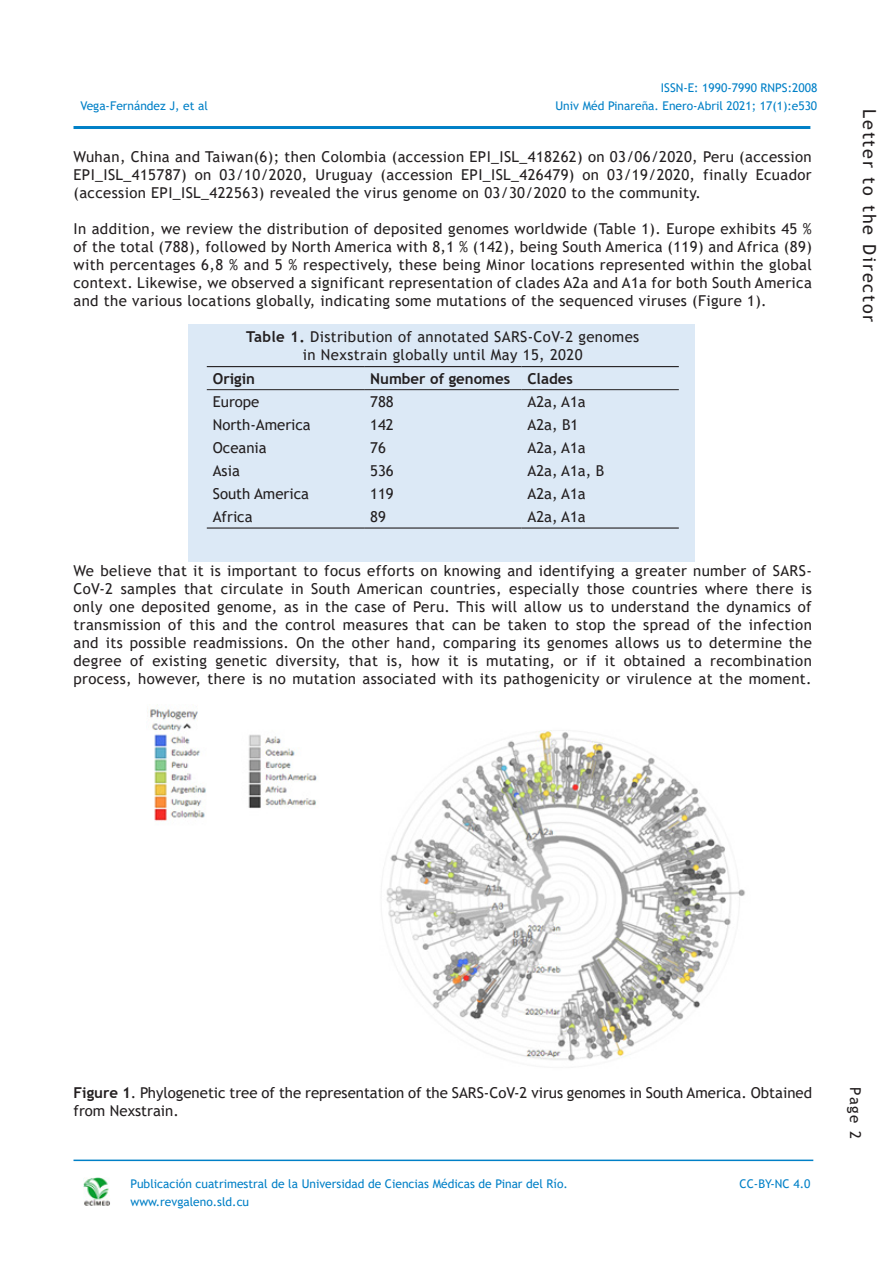
<style>
.page{position:relative;width:893px;height:1263px;background:#fff}
.page>*{position:absolute;margin:0;border:0;box-sizing:border-box;transform-origin:0 0}
.t1{font:18px "Trebuchet MS";letter-spacing:.1em;color:#231f20}
.t2{font:15px/18px "Trebuchet MS";letter-spacing:.025em;color:#231f20;text-align:justify}
.t3{font:15px/18px "Trebuchet MS";color:#231f20}
.t4{font:700 15px "Trebuchet MS";color:#231f20}
.t5{font:12px "Trebuchet MS";color:#0080c7}
.s1{font-weight:700}
</style>
<div class="page">
<div style="left:189px;top:324px;width:506px;height:238px;background:#dce9f6"></div>
<hr style="left:207px;top:366px;width:157px;height:1px;background:#231f20">
<hr style="left:364px;top:366px;width:157px;height:1px;background:#231f20">
<hr style="left:521px;top:366px;width:158px;height:1px;background:#231f20">
<hr style="left:207px;top:527px;width:157px;height:2px;background:#231f20">
<hr style="left:364px;top:527px;width:157px;height:2px;background:#231f20">
<hr style="left:521px;top:527px;width:158px;height:2px;background:#231f20">
<hr style="left:207px;top:389px;width:157px;height:1px;background:#231f20">
<hr style="left:364px;top:389px;width:157px;height:1px;background:#231f20">
<hr style="left:521px;top:389px;width:158px;height:1px;background:#231f20">
<img style="left:147px;top:704px;width:598px;height:357px">
<hr style="left:74px;top:126px;width:736px;height:3px;background:#0080c7">
<img style="left:84px;top:1177px;width:26px;height:29px">
<hr style="left:74px;top:1159px;width:739px;height:2px;background:#0080c7">
<p class="t5" style="left:81px;top:98px;width:129px">Vega-Fernández J, et al</p>
<p class="t5" style="left:661px;top:80px;width:158px">ISSN-E: 1990-7990 RNPS:2008</p>
<p class="t5" style="left:555px;top:98px;width:263px">Univ Méd Pinareña. Enero-Abril 2021; 17(1):e530</p>
<p class="t2" style="left:74px;top:148px;width:740px">Wuhan, China and Taiwan(6); then Colombia (accession EPI_ISL_418262) on 03/06/2020, Peru (accession EPI_ISL_415787) on 03/10/2020, Uruguay (accession EPI_ISL_426479) on 03/19/2020, finally Ecuador (accession EPI_ISL_422563) revealed the virus genome on 03/30/2020 to the community.</p>
<p class="t2" style="left:74px;top:220px;width:740px">In addition, we review the distribution of deposited genomes worldwide (Table 1). Europe exhibits 45 % of the total (788), followed by North America with 8,1 % (142), being South America (119) and Africa (89) with percentages 6,8 % and 5 % respectively, these being Minor locations represented within the global context. Likewise, we observed a significant representation of clades A2a and A1a for both South America and the various locations globally, indicating some mutations of the sequenced viruses (Figure 1).</p>
<p class="t2" style="left:246px;top:328px;width:395px"><span class="s1">Table 1.</span> Distribution of annotated SARS-CoV-2 genomes</p>
<p class="t2" style="left:303px;top:346px;width:281px">in Nexstrain globally until May 15, 2020</p>
<p class="t4" style="left:213px;top:369px;width:44px">Origin</p>
<p class="t4" style="left:370px;top:369px;width:142px">Number of genomes</p>
<p class="t4" style="left:527px;top:369px;width:47px">Clades</p>
<p class="t2" style="left:213px;top:392px;width:48px">Europe</p>
<p class="t2" style="left:370px;top:392px;width:25px">788</p>
<p class="t2" style="left:527px;top:392px;width:60px">A2a, A1a</p>
<p class="t3" style="left:213px;top:415px;width:99px">North-America</p>
<p class="t2" style="left:370px;top:415px;width:25px">142</p>
<p class="t2" style="left:527px;top:415px;width:52px">A2a, B1</p>
<p class="t3" style="left:213px;top:438px;width:55px">Oceania</p>
<p class="t2" style="left:370px;top:438px;width:17px">76</p>
<p class="t2" style="left:527px;top:438px;width:60px">A2a, A1a</p>
<p class="t2" style="left:213px;top:461px;width:29px">Asia</p>
<p class="t2" style="left:370px;top:461px;width:25px">536</p>
<p class="t2" style="left:527px;top:461px;width:78px">A2a, A1a, B</p>
<p class="t3" style="left:213px;top:484px;width:98px">South America</p>
<p class="t2" style="left:370px;top:484px;width:25px">119</p>
<p class="t2" style="left:527px;top:484px;width:60px">A2a, A1a</p>
<p class="t2" style="left:213px;top:508px;width:41px">Africa</p>
<p class="t2" style="left:370px;top:508px;width:17px">89</p>
<p class="t2" style="left:527px;top:508px;width:60px">A2a, A1a</p>
<p class="t2" style="left:74px;top:562px;width:740px">We believe that it is important to focus efforts on knowing and identifying a greater number of SARS-CoV-2 samples that circulate in South American countries, especially those countries where there is only one deposited genome, as in the case of Peru. This will allow us to understand the dynamics of transmission of this and the control measures that can be taken to stop the spread of the infection and its possible readmissions. On the other hand, comparing its genomes allows us to determine the degree of existing genetic diversity, that is, how it is mutating, or if it obtained a recombination process, however, there is no mutation associated with its pathogenicity or virulence at the moment.</p>
<p class="t1" style="left:881px;top:109px;width:215px;rotate:90deg">Letter to the Director</p>
<p class="t3" style="left:74px;top:1084px;width:740px"><span class="s1">Figure 1</span>. Phylogenetic tree of the representation of the SARS-CoV-2 virus genomes in South America. Obtained from Nexstrain.</p>
<p class="t5" style="left:130px;top:1176px;width:439px">Publicación cuatrimestral de la Universidad de Ciencias Médicas de Pinar del Río.</p>
<p class="t5" style="left:130px;top:1194px;width:120px">www.revgaleno.sld.cu</p>
<p class="t5" style="left:740px;top:1176px;width:72px">CC-BY-NC 4.0</p>
<p class="t2" style="left:865px;top:1087px;width:53px;rotate:90deg">Page 2</p>
</div>
